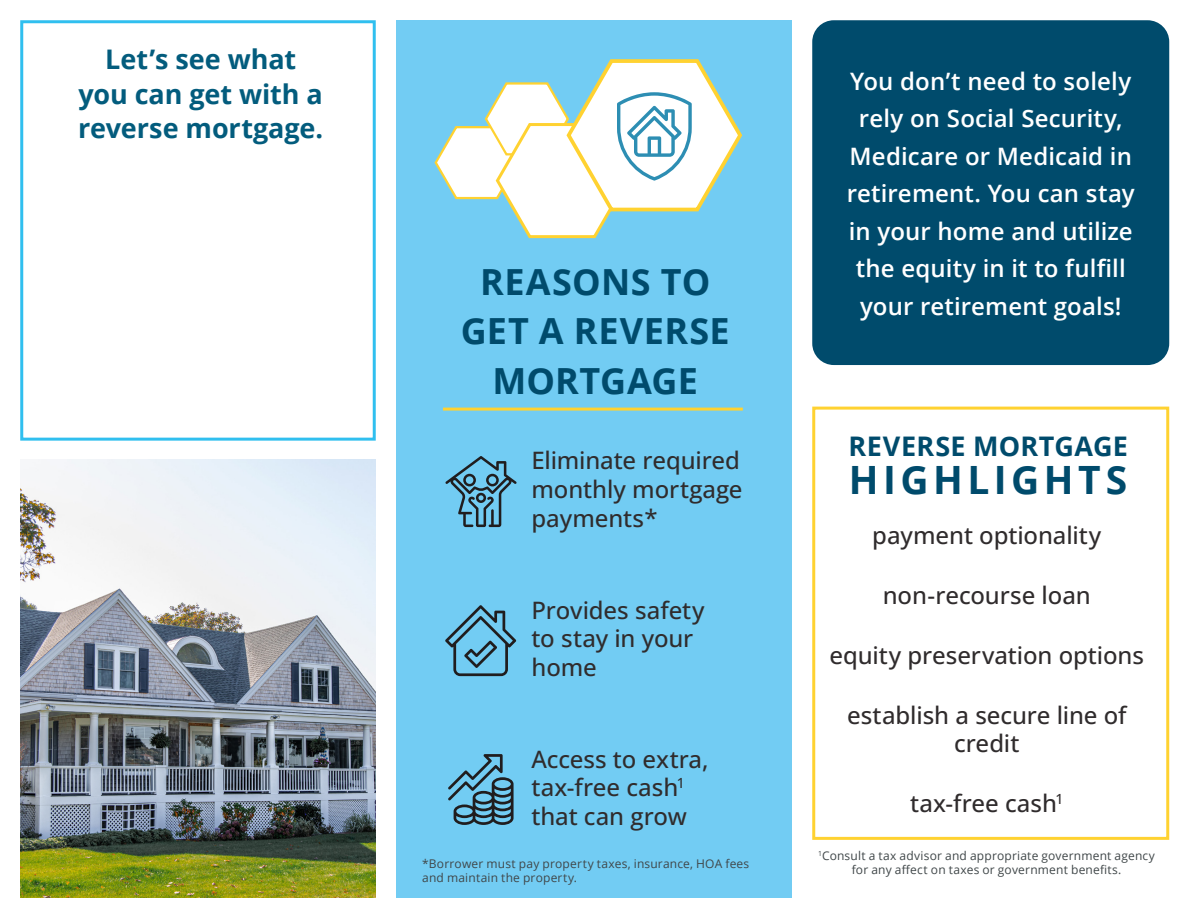
<style>
.page{position:relative;width:1188px;height:918px;background:#fff}
.page>*{position:absolute;margin:0;border:0;box-sizing:border-box;transform-origin:0 0}
.t1{font:700 39px "Open Sans";letter-spacing:.115em;color:#004b6c}
.t2{font:700 36px/49.5px "Open Sans";letter-spacing:.01em;color:#004b6c;text-align:center}
.t3{font:700 27px "Open Sans";letter-spacing:-.005em;color:#035c7d}
.t4{font:700 27px "Open Sans";letter-spacing:.01em;color:#004b6c}
.t5{font:500 24px/28.8px "Open Sans";letter-spacing:-.005em;color:#302c2d}
.t6{font:600 24px/37.5px "Open Sans";letter-spacing:.005em;color:#fff;text-align:center}
.t7{font:12px/14.4px "Open Sans";letter-spacing:.015em;color:#404749;text-align:center}
</style>
<div class="page">
<div style="left:812px;top:407px;width:357px;height:433px;border:3px solid #ffd231"></div>
<div style="left:396px;top:20px;width:396px;height:878px;background:#72ccf3"></div>
<div style="left:20px;top:20px;width:356px;height:421px;background:#fff;border:3px solid #30bfef"></div>
<img style="left:20px;top:459px;width:356px;height:439px">
<hr style="left:443px;top:408px;width:300px;height:3px;background:#ffd231">
<svg style="left:445px;top:456px;width:72px;height:71px"></svg>
<svg style="left:445px;top:605px;width:71px;height:71px"></svg>
<svg style="left:448px;top:754px;width:66px;height:71px"></svg>
<div style="left:812px;top:20px;width:357px;height:345px;background:#004b6c;border-radius:22px"></div>
<svg style="left:434px;top:59px;width:309px;height:180px"></svg>
<p class="t3" style="left:105px;top:41px;width:192px">Let’s see what</p>
<p class="t3" style="left:78px;top:75px;width:246px">you can get with a</p>
<p class="t3" style="left:78px;top:110px;width:247px">reverse mortgage.</p>
<p class="t2" style="left:461px;top:256px;width:270px">REASONS TO<br>GET A REVERSE<br>MORTGAGE</p>
<p class="t5" style="left:531px;top:446px;width:213px;text-align:justify">Eliminate required monthly mortgage payments*</p>
<p class="t5" style="left:531px;top:595px;width:175px">Provides safety to stay in your home</p>
<p class="t5" style="left:531px;top:744px;width:179px">Access to extra, tax-free cash<sup>1</sup></p>
<p class="t5" style="left:531px;top:801px;width:157px">that can grow</p>
<p class="t7" style="left:422px;top:856px;width:329px;text-align:left">*Borrower must pay property taxes, insurance, HOA fees and maintain the property.</p>
<p class="t6" style="left:847px;top:62px;width:290px">You don’t need to solely rely on Social Security,<br>Medicare or Medicaid in retirement. You can stay in your home and utilize the equity in it to fulfill your retirement goals!</p>
<p class="t4" style="left:848px;top:427px;width:281px">REVERSE MORTGAGE</p>
<p class="t1" style="left:849px;top:452px;width:280px">HIGHLIGHTS</p>
<p class="t5" style="left:872px;top:520px;width:231px">payment optionality</p>
<p class="t5" style="left:883px;top:580px;width:210px">non-recourse loan</p>
<p class="t5" style="left:829px;top:640px;width:316px">equity preservation options</p>
<p class="t5" style="left:847px;top:700px;width:281px;text-align:center">establish a secure line of credit</p>
<p class="t5" style="left:910px;top:789px;width:155px">tax-free cash<sup>1</sup></p>
<p class="t7" style="left:818px;top:848px;width:338px"><sup>1</sup>Consult a tax advisor and appropriate government agency for any affect on taxes or government benefits.</p>
</div>
